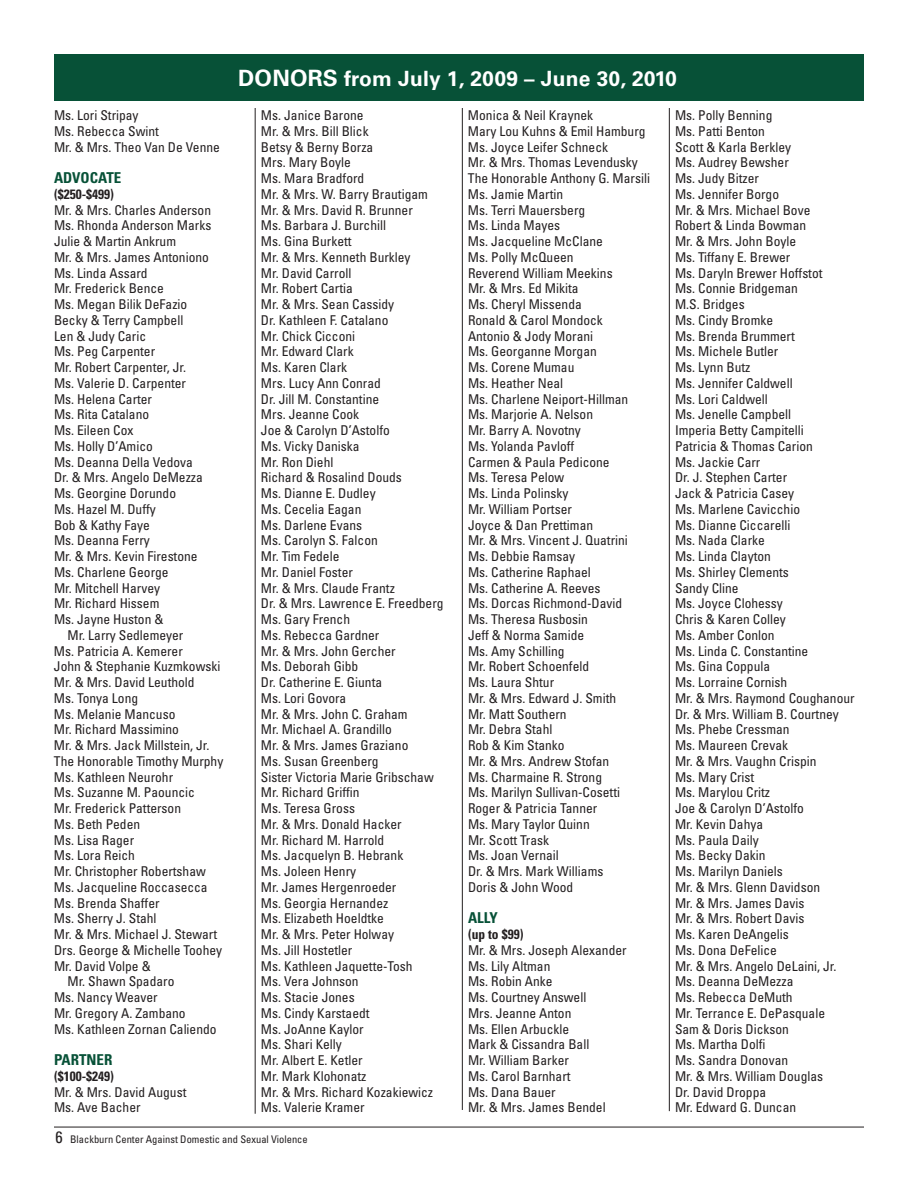
<style>
.page{position:relative;width:918px;height:1188px;background:#fff}
.page>*{position:absolute;margin:0;border:0;box-sizing:border-box;transform-origin:0 0}
.t1{font:700 21px "Univers";letter-spacing:.01em;color:#fff}
.t2{font:700 condensed 15px "Univers";color:#075137}
.t3{font:condensed 13.5px/15.8px "Univers";color:#231f20}
.t4{font:700 condensed 13.5px "Univers";color:#231f20}
.t5{font:condensed 10.5px "Univers";color:#231f20}
.s1{font-size:22.5px}
.s2{font-size:16.5px}
</style>
<div class="page">
<hr style="left:54px;top:1127px;width:810px;height:1px;background:#231f20">
<hr style="left:255px;top:108px;width:1px;height:1006px;background:#231f20">
<hr style="left:462px;top:108px;width:1px;height:1002px;background:#231f20">
<hr style="left:669px;top:108px;width:1px;height:1003px;background:#231f20">
<div style="left:54px;top:54px;width:810px;height:46px;background:#075137"></div>
<p class="t3" style="left:54px;top:109px;width:167px">Ms. Lori Stripay<br>Ms. Rebecca Swint<br>Mr. &amp; Mrs. Theo Van De Venne</p>
<p class="t2" style="left:54px;top:172px;width:69px">ADVOCATE</p>
<p class="t4" style="left:54px;top:189px;width:61px">($250-$499)</p>
<p class="t3" style="left:54px;top:203px;width:159px">Mr. &amp; Mrs. Charles Anderson</p>
<p class="t3" style="left:54px;top:219px;width:159px">Ms. Rhonda Anderson Marks</p>
<p class="t3" style="left:54px;top:235px;width:124px">Julie &amp; Martin Ankrum</p>
<p class="t3" style="left:54px;top:250px;width:156px">Mr. &amp; Mrs. James Antoniono</p>
<p class="t3" style="left:54px;top:266px;width:95px">Ms. Linda Assard</p>
<p class="t3" style="left:54px;top:282px;width:111px">Mr. Frederick Bence</p>
<p class="t3" style="left:54px;top:298px;width:135px">Ms. Megan Bilik DeFazio</p>
<p class="t3" style="left:54px;top:313px;width:131px">Becky &amp; Terry Campbell</p>
<p class="t3" style="left:54px;top:329px;width:94px">Len &amp; Judy Caric</p>
<p class="t3" style="left:54px;top:345px;width:103px">Ms. Peg Carpenter</p>
<p class="t3" style="left:54px;top:361px;width:134px">Mr. Robert Carpenter, Jr.</p>
<p class="t3" style="left:54px;top:376px;width:134px">Ms. Valerie D. Carpenter</p>
<p class="t3" style="left:54px;top:392px;width:100px">Ms. Helena Carter</p>
<p class="t3" style="left:54px;top:408px;width:97px">Ms. Rita Catalano</p>
<p class="t3" style="left:54px;top:424px;width:81px">Ms. Eileen Cox</p>
<p class="t3" style="left:54px;top:439px;width:100px">Ms. Holly D’Amico</p>
<p class="t3" style="left:54px;top:455px;width:140px">Ms. Deanna Della Vedova</p>
<p class="t3" style="left:54px;top:471px;width:150px">Dr. &amp; Mrs. Angelo DeMezza</p>
<p class="t3" style="left:54px;top:487px;width:124px">Ms. Georgine Dorundo</p>
<p class="t3" style="left:54px;top:502px;width:103px">Ms. Hazel M. Duffy</p>
<p class="t3" style="left:54px;top:518px;width:97px">Bob &amp; Kathy Faye</p>
<p class="t3" style="left:54px;top:534px;width:97px">Ms. Deanna Ferry</p>
<p class="t3" style="left:54px;top:550px;width:145px">Mr. &amp; Mrs. Kevin Firestone</p>
<p class="t3" style="left:54px;top:565px;width:116px">Ms. Charlene George</p>
<p class="t3" style="left:54px;top:581px;width:108px">Mr. Mitchell Harvey</p>
<p class="t3" style="left:54px;top:597px;width:107px">Mr. Richard Hissem</p>
<p class="t3" style="left:54px;top:613px;width:111px">Ms. Jayne Huston &amp;</p>
<p class="t3" style="left:67px;top:628px;width:117px">Mr. Larry Sedlemeyer</p>
<p class="t3" style="left:54px;top:644px;width:130px">Ms. Patricia A. Kemerer</p>
<p class="t3" style="left:54px;top:660px;width:168px">John &amp; Stephanie Kuzmkowski</p>
<p class="t3" style="left:54px;top:676px;width:142px">Mr. &amp; Mrs. David Leuthold</p>
<p class="t3" style="left:54px;top:691px;width:86px">Ms. Tonya Long</p>
<p class="t3" style="left:54px;top:707px;width:123px">Ms. Melanie Mancuso</p>
<p class="t3" style="left:54px;top:723px;width:126px">Mr. Richard Massimino</p>
<p class="t3" style="left:54px;top:739px;width:157px">Mr. &amp; Mrs. Jack Millstein, Jr.</p>
<p class="t3" style="left:54px;top:754px;width:171px">The Honorable Timothy Murphy</p>
<p class="t3" style="left:54px;top:770px;width:121px">Ms. Kathleen Neurohr</p>
<p class="t3" style="left:54px;top:786px;width:142px">Ms. Suzanne M. Paouncic</p>
<p class="t3" style="left:54px;top:802px;width:129px">Mr. Frederick Patterson</p>
<p class="t3" style="left:54px;top:817px;width:88px">Ms. Beth Peden</p>
<p class="t3" style="left:54px;top:833px;width:82px">Ms. Lisa Rager</p>
<p class="t3" style="left:54px;top:849px;width:82px">Ms. Lora Reich</p>
<p class="t3" style="left:54px;top:865px;width:153px">Mr. Christopher Robertshaw</p>
<p class="t3" style="left:54px;top:880px;width:155px">Ms. Jacqueline Roccasecca</p>
<p class="t3" style="left:54px;top:896px;width:107px">Ms. Brenda Shaffer</p>
<p class="t3" style="left:54px;top:912px;width:104px">Ms. Sherry J. Stahl</p>
<p class="t3" style="left:54px;top:928px;width:165px">Mr. &amp; Mrs. Michael J. Stewart</p>
<p class="t3" style="left:54px;top:943px;width:170px">Drs. George &amp; Michelle Toohey</p>
<p class="t3" style="left:54px;top:959px;width:98px">Mr. David Volpe &amp;</p>
<p class="t3" style="left:68px;top:975px;width:108px">Mr. Shawn Spadaro</p>
<p class="t3" style="left:54px;top:991px;width:105px">Ms. Nancy Weaver</p>
<p class="t3" style="left:54px;top:1006px;width:133px">Mr. Gregory A. Zambano</p>
<p class="t3" style="left:54px;top:1022px;width:164px">Ms. Kathleen Zornan Caliendo</p>
<p class="t2" style="left:54px;top:1054px;width:60px">PARTNER</p>
<p class="t4" style="left:54px;top:1071px;width:61px">($100-$249)</p>
<p class="t3" style="left:54px;top:1085px;width:134px">Mr. &amp; Mrs. David August<br>Ms. Ave Bacher</p>
<h1 class="t1" style="left:238px;top:71px;width:440px"><span class="s1">DONORS</span> from July 1, 2009 – June 30, 2010</h1>
<p class="t3" style="left:261px;top:109px;width:184px">Ms. Janice Barone<br>Mr. &amp; Mrs. Bill Blick<br>Betsy &amp; Berny Borza<br>Mrs. Mary Boyle<br>Ms. Mara Bradford<br>Mr. &amp; Mrs. W. Barry Brautigam<br>Mr. &amp; Mrs. David R. Brunner<br>Ms. Barbara J. Burchill<br>Ms. Gina Burkett<br>Mr. &amp; Mrs. Kenneth Burkley<br>Mr. David Carroll<br>Mr. Robert Cartia<br>Mr. &amp; Mrs. Sean Cassidy<br>Dr. Kathleen F. Catalano<br>Mr. Chick Cicconi<br>Mr. Edward Clark<br>Ms. Karen Clark<br>Mrs. Lucy Ann Conrad<br>Dr. Jill M. Constantine<br>Mrs. Jeanne Cook<br>Joe &amp; Carolyn D’Astolfo<br>Ms. Vicky Daniska<br>Mr. Ron Diehl<br>Richard &amp; Rosalind Douds<br>Ms. Dianne E. Dudley<br>Ms. Cecelia Eagan<br>Ms. Darlene Evans<br>Ms. Carolyn S. Falcon<br>Mr. Tim Fedele<br>Mr. Daniel Foster<br>Mr. &amp; Mrs. Claude Frantz<br>Dr. &amp; Mrs. Lawrence E. Freedberg<br>Ms. Gary French<br>Ms. Rebecca Gardner<br>Mr. &amp; Mrs. John Gercher<br>Ms. Deborah Gibb<br>Dr. Catherine E. Giunta<br>Ms. Lori Govora<br>Mr. &amp; Mrs. John C. Graham<br>Mr. Michael A. Grandillo<br>Mr. &amp; Mrs. James Graziano<br>Ms. Susan Greenberg<br>Sister Victoria Marie Gribschaw<br>Mr. Richard Griffin<br>Ms. Teresa Gross<br>Mr. &amp; Mrs. Donald Hacker<br>Mr. Richard M. Harrold<br>Ms. Jacquelyn B. Hebrank<br>Ms. Joleen Henry<br>Mr. James Hergenroeder<br>Ms. Georgia Hernandez<br>Ms. Elizabeth Hoeldtke<br>Mr. &amp; Mrs. Peter Holway<br>Ms. Jill Hostetler<br>Ms. Kathleen Jaquette-Tosh<br>Ms. Vera Johnson<br>Ms. Stacie Jones<br>Ms. Cindy Karstaedt<br>Ms. JoAnne Kaylor<br>Ms. Shari Kelly<br>Mr. Albert E. Ketler<br>Mr. Mark Klohonatz<br>Mr. &amp; Mrs. Richard Kozakiewicz<br>Ms. Valerie Kramer</p>
<p class="t3" style="left:468px;top:109px;width:184px">Monica &amp; Neil Kraynek<br>Mary Lou Kuhns &amp; Emil Hamburg<br>Ms. Joyce Leifer Schneck<br>Mr. &amp; Mrs. Thomas Levendusky<br>The Honorable Anthony G. Marsili<br>Ms. Jamie Martin<br>Ms. Terri Mauersberg<br>Ms. Linda Mayes<br>Ms. Jacqueline McClane<br>Ms. Polly McQueen<br>Reverend William Meekins<br>Mr. &amp; Mrs. Ed Mikita<br>Ms. Cheryl Missenda<br>Ronald &amp; Carol Mondock<br>Antonio &amp; Jody Morani<br>Ms. Georganne Morgan<br>Ms. Corene Mumau<br>Ms. Heather Neal<br>Ms. Charlene Neiport-Hillman<br>Ms. Marjorie A. Nelson<br>Mr. Barry A. Novotny<br>Ms. Yolanda Pavloff<br>Carmen &amp; Paula Pedicone<br>Ms. Teresa Pelow<br>Ms. Linda Polinsky<br>Mr. William Portser<br>Joyce &amp; Dan Prettiman<br>Mr. &amp; Mrs. Vincent J. Quatrini<br>Ms. Debbie Ramsay<br>Ms. Catherine Raphael<br>Ms. Catherine A. Reeves<br>Ms. Dorcas Richmond-David<br>Ms. Theresa Rusbosin<br>Jeff &amp; Norma Samide<br>Ms. Amy Schilling<br>Mr. Robert Schoenfeld<br>Ms. Laura Shtur<br>Mr. &amp; Mrs. Edward J. Smith<br>Mr. Matt Southern<br>Mr. Debra Stahl<br>Rob &amp; Kim Stanko<br>Mr. &amp; Mrs. Andrew Stofan<br>Ms. Charmaine R. Strong<br>Ms. Marilyn Sullivan-Cosetti<br>Roger &amp; Patricia Tanner<br>Ms. Mary Taylor Quinn<br>Mr. Scott Trask<br>Ms. Joan Vernail<br>Dr. &amp; Mrs. Mark Williams<br>Doris &amp; John Wood</p>
<p class="t2" style="left:468px;top:913px;width:31px">ALLY</p>
<p class="t4" style="left:468px;top:929px;width:57px">(up to $99)</p>
<p class="t3" style="left:468px;top:943px;width:160px">Mr. &amp; Mrs. Joseph Alexander<br>Ms. Lily Altman<br>Ms. Robin Anke<br>Ms. Courtney Answell<br>Mrs. Jeanne Anton<br>Ms. Ellen Arbuckle<br>Mark &amp; Cissandra Ball<br>Mr. William Barker<br>Ms. Carol Barnhart<br>Ms. Dana Bauer<br>Mr. &amp; Mrs. James Bendel</p>
<p class="t3" style="left:675px;top:109px;width:181px">Ms. Polly Benning<br>Ms. Patti Benton<br>Scott &amp; Karla Berkley<br>Ms. Audrey Bewsher<br>Ms. Judy Bitzer<br>Ms. Jennifer Borgo<br>Mr. &amp; Mrs. Michael Bove<br>Robert &amp; Linda Bowman<br>Mr. &amp; Mrs. John Boyle<br>Ms. Tiffany E. Brewer<br>Ms. Daryln Brewer Hoffstot<br>Ms. Connie Bridgeman<br>M.S. Bridges<br>Ms. Cindy Bromke<br>Ms. Brenda Brummert<br>Ms. Michele Butler<br>Ms. Lynn Butz<br>Ms. Jennifer Caldwell<br>Ms. Lori Caldwell<br>Ms. Jenelle Campbell<br>Imperia Betty Campitelli<br>Patricia &amp; Thomas Carion<br>Ms. Jackie Carr<br>Dr. J. Stephen Carter<br>Jack &amp; Patricia Casey<br>Ms. Marlene Cavicchio<br>Ms. Dianne Ciccarelli<br>Ms. Nada Clarke<br>Ms. Linda Clayton<br>Ms. Shirley Clements<br>Sandy Cline<br>Ms. Joyce Clohessy<br>Chris &amp; Karen Colley<br>Ms. Amber Conlon<br>Ms. Linda C. Constantine<br>Ms. Gina Coppula<br>Ms. Lorraine Cornish<br>Mr. &amp; Mrs. Raymond Coughanour<br>Dr. &amp; Mrs. William B. Courtney<br>Ms. Phebe Cressman<br>Ms. Maureen Crevak<br>Mr. &amp; Mrs. Vaughn Crispin<br>Ms. Mary Crist<br>Ms. Marylou Critz<br>Joe &amp; Carolyn D’Astolfo<br>Mr. Kevin Dahya<br>Ms. Paula Daily<br>Ms. Becky Dakin<br>Ms. Marilyn Daniels<br>Mr. &amp; Mrs. Glenn Davidson<br>Mr. &amp; Mrs. James Davis<br>Mr. &amp; Mrs. Robert Davis<br>Ms. Karen DeAngelis<br>Ms. Dona DeFelice<br>Mr. &amp; Mrs. Angelo DeLaini, Jr.<br>Ms. Deanna DeMezza<br>Ms. Rebecca DeMuth<br>Mr. Terrance E. DePasquale<br>Sam &amp; Doris Dickson<br>Ms. Martha Dolfi<br>Ms. Sandra Donovan<br>Mr. &amp; Mrs. William Douglas<br>Dr. David Droppa<br>Mr. Edward G. Duncan</p>
<p class="t5" style="left:56px;top:1135px;width:254px"><span class="s2">6</span> Blackburn Center Against Domestic and Sexual Violence</p>
</div>
